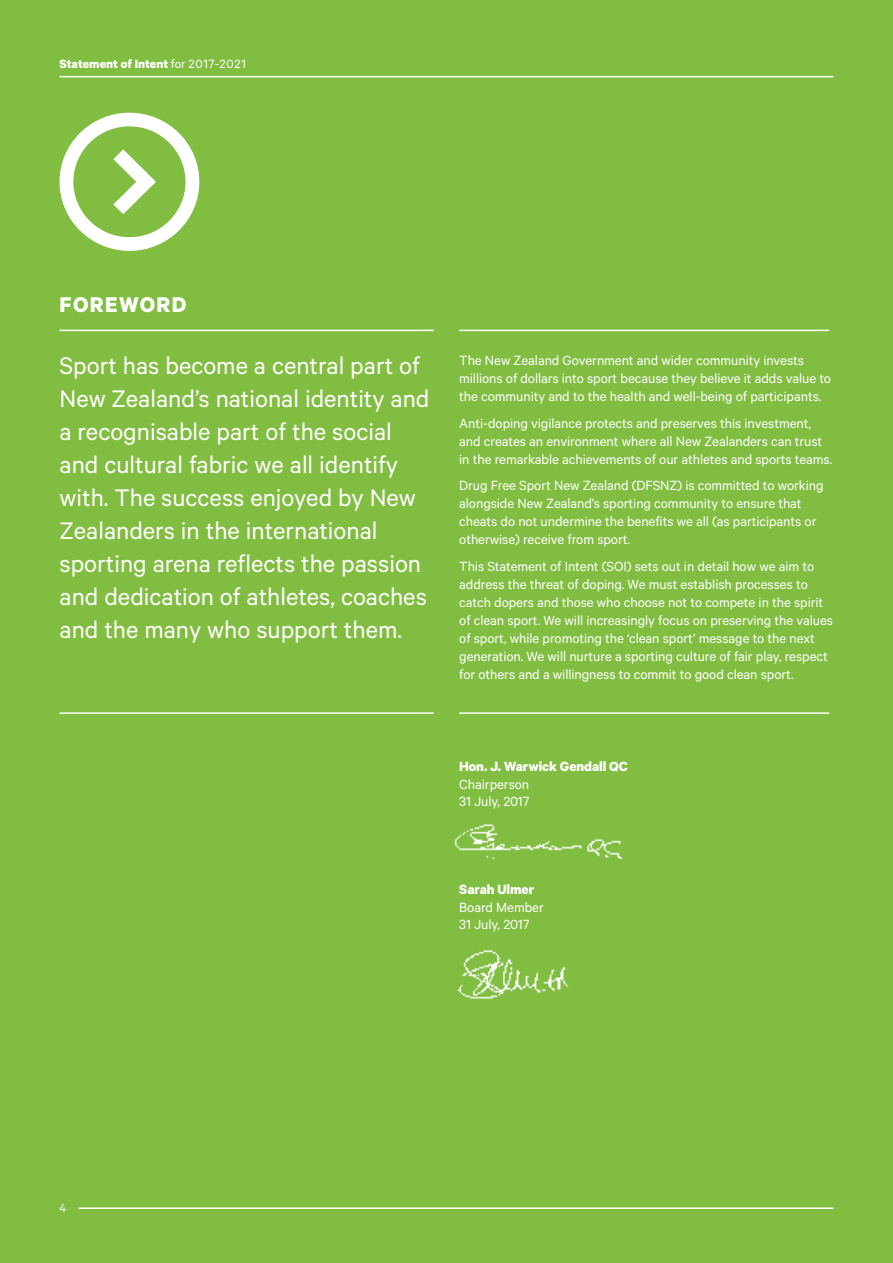
<style>
.page{position:relative;width:893px;height:1263px;background:#81bd41}
.page>*{position:absolute;margin:0;border:0;box-sizing:border-box;transform-origin:0 0}
.t1{font:27px/33px "Calibre";color:#fff}
.t2{font:700 24px "Calibre";letter-spacing:.06em;color:#fff}
.t3{font:15px/18px "Calibre";letter-spacing:-.005em;color:#fff}
.t4{font:700 15px "Calibre";letter-spacing:-.005em;color:#fff}
.t5{font:700 13.5px "Calibre";color:#fff}
.t6{font:13.5px "Calibre";color:#fff}
.s1{font-weight:400}
</style>
<div class="page">
<hr style="left:60px;top:330px;width:374px;height:1px;background:#fff">
<hr style="left:60px;top:712px;width:374px;height:2px;background:#fff">
<hr style="left:459px;top:330px;width:370px;height:1px;background:#fff">
<hr style="left:459px;top:712px;width:370px;height:2px;background:#fff">
<svg style="left:60px;top:113px;width:139px;height:138px"></svg>
<img style="left:454px;top:824px;width:169px;height:35px">
<img style="left:457px;top:950px;width:112px;height:49px">
<hr style="left:60px;top:76px;width:773px;height:1px;background:#fff">
<hr style="left:78px;top:1207px;width:755px;height:2px;background:#fff">
<p class="t5" style="left:60px;top:56px;width:188px">Statement of Intent <span class="s1">for 2017-2021</span></p>
<h2 class="t2" style="left:60px;top:289px;width:128px">FOREWORD</h2>
<p class="t1" style="left:60px;top:348px;width:371px">Sport has become a central part of New Zealand’s national identity and a recognisable part of the social and cultural fabric we all identify with. The success enjoyed by New Zealanders in the international sporting arena reflects the passion and dedication of athletes, coaches and the many who support them.</p>
<p class="t3" style="left:459px;top:351px;width:373px">The New Zealand Government and wider community invests millions of dollars into sport because they believe it adds value to the community and to the health and well-being of participants.</p>
<p class="t3" style="left:459px;top:414px;width:375px">Anti-doping vigilance protects and preserves this investment, and creates an environment where all New Zealanders can trust in the remarkable achievements of our athletes and sports teams.</p>
<p class="t3" style="left:459px;top:476px;width:366px">Drug Free Sport New Zealand (DFSNZ) is committed to working alongside New Zealand’s sporting community to ensure that cheats do not undermine the benefits we all (as participants or otherwise) receive from sport.</p>
<p class="t3" style="left:459px;top:557px;width:375px">This Statement of Intent (SOI) sets out in detail how we aim to address the threat of doping. We must establish processes to catch dopers and those who choose not to compete in the spirit of clean sport. We will increasingly focus on preserving the values of sport, while promoting the ‘clean sport’ message to the next generation. We will nurture a sporting culture of fair play, respect for others and a willingness to commit to good clean sport.</p>
<p class="t4" style="left:459px;top:758px;width:170px">Hon. J. Warwick Gendall QC</p>
<p class="t3" style="left:459px;top:775px;width:72px;line-height:17.5px">Chairperson<br>31 July, 2017</p>
<p class="t6" style="left:60px;top:1200px;width:8px">4</p>
<p class="t4" style="left:459px;top:880px;width:76px">Sarah Ulmer</p>
<p class="t3" style="left:459px;top:897px;width:86px;line-height:17.5px">Board Member<br>31 July, 2017</p>
</div>
